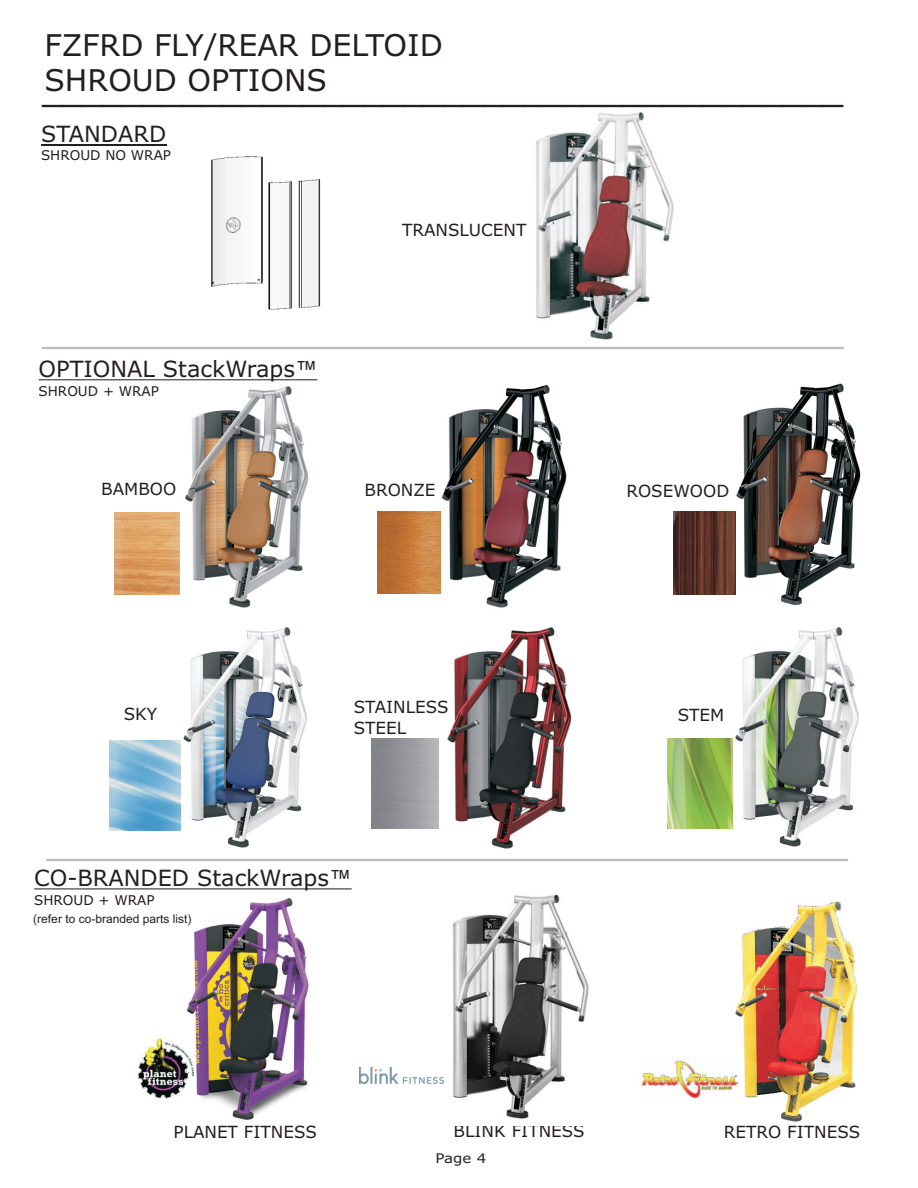
<style>
.page{position:relative;width:918px;height:1188px;background:#fff}
.page>*{position:absolute;margin:0;border:0;box-sizing:border-box;transform-origin:0 0}
.t1{font:36px "Arial";color:#bcbdc0}
.t2{font:36px "Arial";color:#231f20}
.t3{font:30px "Verdana";color:#231f20}
.t4{font:22.35px "Verdana";color:#231f20}
.t5{font:16.8px/20.4px "Verdana";color:#231f20}
.t6{font:13.5px "Verdana";color:#231f20}
.t7{font:13.2px "Verdana";color:#231f20;scale:1.13 1}
.t8{font:12px "Arial";color:#231f20}
.s1{font-family:"Arial"}
</style>
<div class="page">
<img style="left:171px;top:627px;width:136px;height:221px">
<img style="left:536px;top:112px;width:138px;height:228px">
<img style="left:177px;top:386px;width:132px;height:222px">
<img style="left:432px;top:384px;width:135px;height:224px">
<img style="left:735px;top:901px;width:123px;height:221px">
<img style="left:164px;top:889px;width:188px;height:232px">
<hr style="left:41px;top:144px;width:125px;height:1px;background:#231f20">
<img style="left:730px;top:383px;width:131px;height:222px">
<hr style="left:39px;top:379px;width:256px;height:1px;background:#231f20">
<svg style="left:295px;top:379px;width:22px;height:1px"></svg>
<hr style="left:34px;top:888px;width:295px;height:1px;background:#231f20">
<svg style="left:329px;top:888px;width:23px;height:1px"></svg>
<img style="left:115px;top:512px;width:65px;height:82px">
<img style="left:378px;top:512px;width:62px;height:82px">
<img style="left:673px;top:512px;width:62px;height:83px">
<img style="left:641px;top:1057px;width:99px;height:42px">
<img style="left:138px;top:1038px;width:56px;height:60px">
<img style="left:110px;top:740px;width:70px;height:90px">
<img style="left:447px;top:627px;width:125px;height:222px">
<img style="left:667px;top:738px;width:66px;height:90px">
<img style="left:735px;top:627px;width:124px;height:220px">
<img style="left:211px;top:156px;width:110px;height:154px">
<img style="left:441px;top:894px;width:148px;height:225px">
<img style="left:360px;top:1067px;width:84px;height:16px">
<h2 class="t3" style="left:44px;top:33px;width:400px">FZFRD FLY/REAR DELTOID</h2>
<h2 class="t3" style="left:44px;top:68px;width:284px">SHROUD OPTIONS</h2>
<h1 class="t2" style="left:42px;top:74px;width:802px">________________________________________</h1>
<h3 class="t4" style="left:41px;top:125px;width:127px">STANDARD</h3>
<p class="t6" style="left:41px;top:150px;width:132px">SHROUD NO WRAP</p>
<p class="t5" style="left:402px;top:222px;width:126px">TRANSLUCENT</p>
<h1 class="t1" style="left:43px;top:316px;width:802px">________________________________________</h1>
<h3 class="t4" style="left:39px;top:360px;width:280px">OPTIONAL StackWraps<span class="s1">™</span></h3>
<p class="t6" style="left:39px;top:385px;width:122px">SHROUD + WRAP</p>
<p class="t5" style="left:101px;top:480px;width:77px">BAMBOO</p>
<p class="t5" style="left:364px;top:481px;width:73px">BRONZE</p>
<p class="t5" style="left:626px;top:482px;width:104px">ROSEWOOD</p>
<p class="t5" style="left:124px;top:705px;width:35px">SKY</p>
<p class="t5" style="left:354px;top:699px;width:96px">STAINLESS<br>STEEL</p>
<p class="t5" style="left:678px;top:706px;width:48px">STEM</p>
<h1 class="t1" style="left:47px;top:828px;width:802px">________________________________________</h1>
<h3 class="t4" style="left:34px;top:869px;width:319px">CO-BRANDED StackWraps<span class="s1">™</span></h3>
<p class="t6" style="left:34px;top:894px;width:122px">SHROUD + WRAP</p>
<p class="t8" style="left:33px;top:914px;width:160px">(refer to co-branded parts list)</p>
<p class="t5" style="left:454px;top:1122px;width:133px">BLINK FITNESS</p>
<p class="t5" style="left:174px;top:1123px;width:145px">PLANET FITNESS</p>
<p class="t5" style="left:724px;top:1123px;width:138px">RETRO FITNESS</p>
<p class="t7" style="left:436px;top:1144px;width:46px">Page 4</p>
<p class="t7" style="left:436px;top:1153px;width:46px">Page 4</p>
</div>
